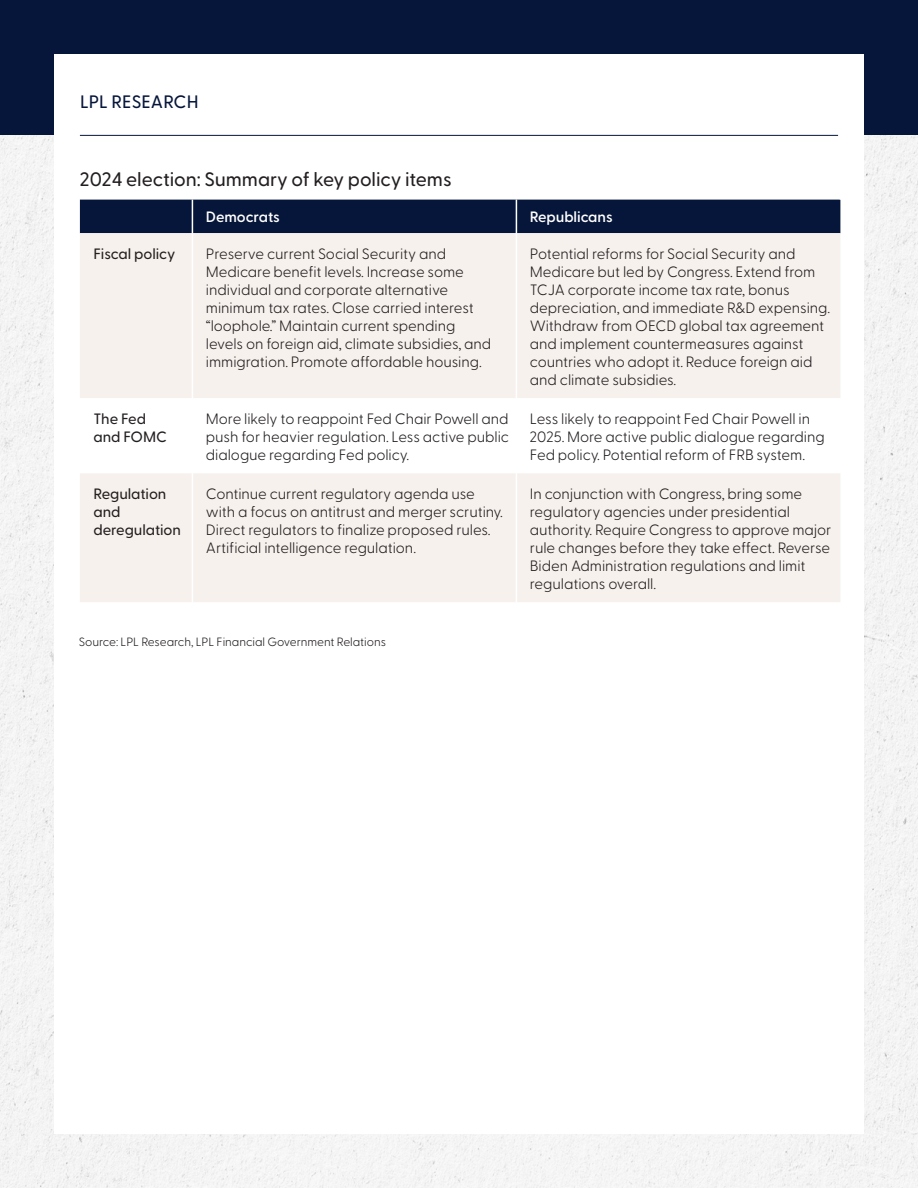
<style>
.page{position:relative;width:918px;height:1188px;background:#fff}
.page>*{position:absolute;margin:0;border:0;box-sizing:border-box;transform-origin:0 0}
.t1{font:500 19.5px "Greycliff CF";letter-spacing:-.005em;color:#231f20}
.t2{font:500 18px "Greycliff CF";letter-spacing:.005em;color:#06163a}
.t3{font:300 15px/18px "Greycliff CF";letter-spacing:-.005em;color:#231f20}
.t4{font:500 15px/18px "Greycliff CF";letter-spacing:-.005em;color:#231f20}
.t5{font:600 15px "Greycliff CF";letter-spacing:-.005em;color:#fff}
.t6{font:300 12px "Greycliff CF";letter-spacing:-.005em;color:#231f20}
</style>
<div class="page">
<div style="left:0;top:135px;width:918px;height:1053px;background:#f4f4f4"></div>
<div style="left:0;top:0;width:918px;height:135px;background:#06163a"></div>
<div style="left:54px;top:54px;width:810px;height:1080px;background:#fff"></div>
<hr style="left:80px;top:135px;width:758px;height:1px;background:#06163a">
<div style="left:80px;top:200px;width:760px;height:33px;background:#06163a"></div>
<div style="left:80px;top:233px;width:760px;height:369px;background:#f7f1ed"></div>
<svg style="left:80px;top:398px;width:760px;height:75px"></svg>
<hr style="left:192px;top:233px;width:1px;height:165px;background:#fff">
<hr style="left:516px;top:233px;width:1px;height:165px;background:#fff">
<hr style="left:192px;top:398px;width:1px;height:75px;background:#fff">
<hr style="left:516px;top:398px;width:1px;height:75px;background:#fff">
<hr style="left:192px;top:473px;width:1px;height:129px;background:#fff">
<hr style="left:516px;top:473px;width:1px;height:129px;background:#fff">
<hr style="left:192px;top:200px;width:1px;height:33px;background:#fff">
<hr style="left:516px;top:200px;width:1px;height:33px;background:#fff">
<p class="t2" style="left:80px;top:88px;width:120px">LPL RESEARCH</p>
<h1 class="t1" style="left:80px;top:165px;width:373px">2024 election: Summary of key policy items</h1>
<p class="t5" style="left:206px;top:206px;width:76px">Democrats</p>
<p class="t5" style="left:530px;top:206px;width:84px">Republicans</p>
<p class="t4" style="left:93px;top:243px;width:83px">Fiscal policy</p>
<p class="t3" style="left:206px;top:243px;width:287px">Preserve current Social Security and Medicare benefit levels. Increase some individual and corporate alternative minimum tax rates. Close carried interest “loophole.” Maintain current spending levels on foreign aid, climate subsidies, and immigration. Promote affordable housing.</p>
<p class="t3" style="left:530px;top:243px;width:302px">Potential reforms for Social Security and Medicare but led by Congress. Extend from TCJA corporate income tax rate, bonus depreciation, and immediate R&amp;D expensing.<br>Withdraw from OECD global tax agreement and implement countermeasures against countries who adopt it. Reduce foreign aid and climate subsidies.</p>
<p class="t4" style="left:93px;top:408px;width:75px">The Fed and FOMC</p>
<p class="t3" style="left:206px;top:408px;width:305px;text-align:justify">More likely to reappoint Fed Chair Powell and push for heavier regulation. Less active public dialogue regarding Fed policy.</p>
<p class="t3" style="left:530px;top:408px;width:296px">Less likely to reappoint Fed Chair Powell in<br>2025. More active public dialogue regarding<br>Fed policy. Potential reform of FRB system.</p>
<p class="t4" style="left:93px;top:483px;width:89px">Regulation and deregulation</p>
<p class="t3" style="left:206px;top:483px;width:299px">Continue current regulatory agenda use with a focus on antitrust and merger scrutiny.<br>Direct regulators to finalize proposed rules.<br>Artificial intelligence regulation.</p>
<p class="t3" style="left:530px;top:483px;width:303px">In conjunction with Congress, bring some regulatory agencies under presidential authority. Require Congress to approve major rule changes before they take effect. Reverse Biden Administration regulations and limit regulations overall.</p>
<p class="t6" style="left:79px;top:633px;width:309px">Source: LPL Research, LPL Financial Government Relations</p>
</div>
